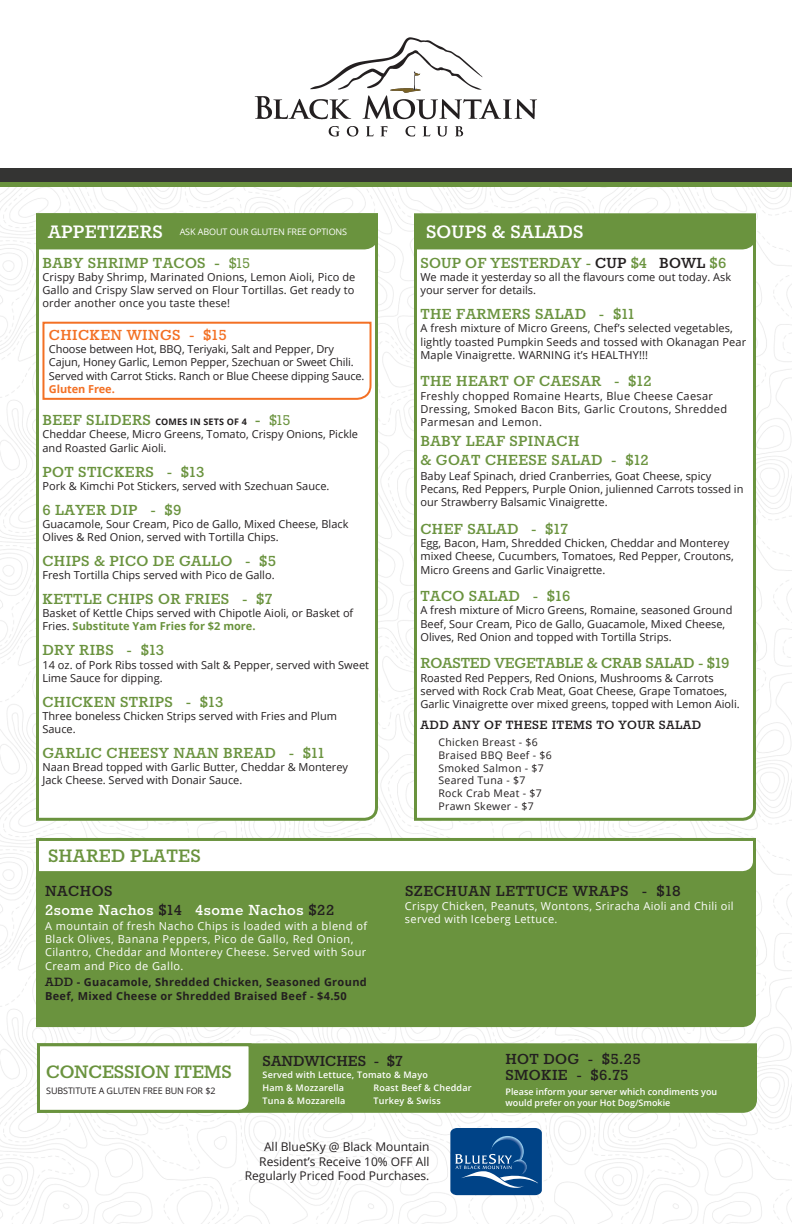
<style>
.page{position:relative;width:792px;height:1224px;background:#fff}
.page>*{position:absolute;margin:0;border:0;box-sizing:border-box;transform-origin:0 0}
.t1{font:700 21px "Rokkitt";letter-spacing:.01em;color:#fff}
.t2{font:700 21px "Rokkitt";letter-spacing:-.01em;color:#6a933e}
.t3{font:700 21px "Rokkitt";letter-spacing:.01em;color:#6a933e}
.t4{font:700 17px "Rokkitt";letter-spacing:.02em;color:#6a933e}
.t5{font:700 17px "Rokkitt";letter-spacing:.03em;color:#231f20}
.t6{font:700 17px "Rokkitt";letter-spacing:-.01em;color:#6a933e}
.t7{font:700 17px "Rokkitt";letter-spacing:.03em;color:#fff}
.t8{font:700 17px "Rokkitt";letter-spacing:.02em;color:#f37024}
.t9{font:700 17px "Rokkitt";color:#231f20}
.t10{font:700 14px "Rokkitt";letter-spacing:.03em;color:#231f20}
.t11{font:12px/14.4px "Open Sans";color:#231f20;text-align:right}
.t12{font:11px/13.2px "Open Sans";color:#231f20}
.t13{font:11px/13.2px "Open Sans";letter-spacing:.04em;color:#fff}
.t14{font:11px/13.2px "Open Sans";letter-spacing:.03em;color:#231f20}
.t15{font:700 11px/13.2px "Open Sans";letter-spacing:.03em;color:#231f20}
.t16{font:10.5px "Open Sans";letter-spacing:.03em;color:#231f20}
.t17{font:600 9px "Open Sans";letter-spacing:.02em;color:#fff}
.t18{font:600 9px/10.8px "Open Sans";color:#fff}
.t19{font:700 9px "Open Sans";letter-spacing:.02em;color:#231f20}
.t20{font:9px "Open Sans";letter-spacing:-.01em;color:#231f20}
.t21{font:9px "Open Sans";letter-spacing:-.01em;color:#fff}
.s1{font-weight:400}
.s2{font-weight:700;color:#f37024}
.s3{font-family:"Rokkitt";font-size:17px;color:#6a933e}
.s4{font-family:"Rokkitt";font-weight:400;font-size:17px;color:#6a933e}
.s5{font-weight:700;color:#6a933e}
.s6{color:#231f20}
.s7{font-family:"Rokkitt";font-size:14px}
</style>
<div class="page">
<img style="left:0;top:187px;width:792px;height:1037px">
<svg style="left:412px;top:231px;width:346px;height:591px"></svg>
<svg style="left:34px;top:212px;width:346px;height:610px"></svg>
<img style="left:255px;top:37px;width:282px;height:100px">
<div style="left:36px;top:213px;width:342px;height:36px;background:#6a933e"></div>
<div style="left:414px;top:213px;width:342px;height:36px;background:#6a933e"></div>
<div style="left:36px;top:876px;width:720px;height:151px;background:#6a933e"></div>
<div style="left:0;top:168px;width:792px;height:18px;background:#343433"></div>
<div style="left:0;top:182px;width:792px;height:5px;background:#6a933e"></div>
<svg style="left:41px;top:321px;width:332px;height:80px"></svg>
<svg style="left:34px;top:836px;width:724px;height:40px"></svg>
<svg style="left:450px;top:1128px;width:92px;height:67px;background:#1a5693"></svg>
<div style="left:253px;top:1043px;width:504px;height:70px;background:#6a933e"></div>
<svg style="left:35px;top:1042px;width:218px;height:72px"></svg>
<p class="t1" style="left:48px;top:221px;width:116px">APPETIZERS</p>
<p class="t1" style="left:426px;top:221px;width:159px">SOUPS &amp; SALADS</p>
<p class="t4" style="left:42px;top:254px;width:209px">BABY SHRIMP TACOS <span class="s1">- $15</span></p>
<p class="t12" style="left:42px;top:270px;width:314px;text-align:justify">Crispy Baby Shrimp, Marinated Onions, Lemon Aioli, Pico de Gallo and Crispy Slaw served on Flour Tortillas. Get ready to order another once you taste these!</p>
<p class="t8" style="left:49px;top:326px;width:179px">CHICKEN WINGS - $15</p>
<p class="t12" style="left:49px;top:342px;width:317px">Choose between Hot, BBQ, Teriyaki, Salt and Pepper, Dry Cajun, Honey Garlic, Lemon Pepper, Szechuan or Sweet Chili.<br>Served with Carrot Sticks. Ranch or Blue Cheese dipping Sauce.<br><span class="s2">Gluten Free.</span></p>
<p class="t19" style="left:42px;top:416px;width:249px"><span class="s3">BEEF SLIDERS</span> COMES IN SETS OF 4 <span class="s4">- $15</span></p>
<p class="t12" style="left:42px;top:428px;width:317px">Cheddar Cheese, Micro Greens, Tomato, Crispy Onions, Pickle and Roasted Garlic Aioli.</p>
<p class="t4" style="left:42px;top:463px;width:163px">POT STICKERS - $13</p>
<p class="t12" style="left:42px;top:479px;width:288px">Pork &amp; Kimchi Pot Stickers, served with Szechuan Sauce.</p>
<p class="t4" style="left:42px;top:501px;width:140px">6 LAYER DIP - $9</p>
<p class="t12" style="left:42px;top:517px;width:308px">Guacamole, Sour Cream, Pico de Gallo, Mixed Cheese, Black<br>Olives &amp; Red Onion, served with Tortilla Chips.</p>
<p class="t4" style="left:42px;top:552px;width:235px">CHIPS &amp; PICO DE GALLO - $5</p>
<p class="t12" style="left:42px;top:568px;width:234px">Fresh Tortilla Chips served with Pico de Gallo.</p>
<p class="t4" style="left:42px;top:590px;width:231px">KETTLE CHIPS OR FRIES - $7</p>
<p class="t12" style="left:42px;top:606px;width:312px">Basket of Kettle Chips served with Chipotle Aioli, or Basket of<br>Fries. <span class="s5">Substitute Yam Fries for $2 more.</span></p>
<p class="t4" style="left:42px;top:642px;width:123px">DRY RIBS - $13</p>
<p class="t12" style="left:42px;top:658px;width:328px">14 oz. of Pork Ribs tossed with Salt &amp; Pepper, served with Sweet<br>Lime Sauce for dipping.</p>
<p class="t4" style="left:42px;top:693px;width:182px">CHICKEN STRIPS - $13</p>
<p class="t12" style="left:42px;top:709px;width:296px">Three boneless Chicken Strips served with Fries and Plum<br>Sauce.</p>
<p class="t4" style="left:42px;top:744px;width:283px">GARLIC CHEESY NAAN BREAD - $11</p>
<p class="t12" style="left:42px;top:760px;width:307px">Naan Bread topped with Garlic Butter, Cheddar &amp; Monterey</p>
<p class="t12" style="left:42px;top:774px;width:201px">Jack Cheese. Served with Donair Sauce.</p>
<p class="t21" style="left:180px;top:226px;width:169px">ASK ABOUT OUR GLUTEN FREE OPTIONS</p>
<p class="t4" style="left:420px;top:254px;width:308px">SOUP OF YESTERDAY - <span class="s6">CUP</span> $4 <span class="s6">BOWL</span> $6</p>
<p class="t12" style="left:420px;top:270px;width:312px">We made it yesterday so all the flavours come out today. Ask your server for details.</p>
<p class="t4" style="left:420px;top:305px;width:216px">THE FARMERS SALAD - $11</p>
<p class="t12" style="left:420px;top:321px;width:327px">A fresh mixture of Micro Greens, Chef’s selected vegetables, lightly toasted Pumpkin Seeds and tossed with Okanagan Pear<br>Maple Vinaigrette. WARNING it’s HEALTHY!!!</p>
<p class="t4" style="left:420px;top:372px;width:233px">THE HEART OF CAESAR - $12</p>
<p class="t14" style="left:420px;top:389px;width:308px">Freshly chopped Romaine Hearts, Blue Cheese Caesar<br>Dressing, Smoked Bacon Bits, Garlic Croutons, Shredded<br>Parmesan and Lemon.</p>
<p class="t4" style="left:420px;top:432px;width:161px">BABY LEAF SPINACH</p>
<p class="t4" style="left:420px;top:451px;width:230px">&amp; GOAT CHEESE SALAD - $12</p>
<p class="t12" style="left:420px;top:469px;width:325px">Baby Leaf Spinach, dried Cranberries, Goat Cheese, spicy<br>Pecans, Red Peppers, Purple Onion, julienned Carrots tossed in our Strawberry Balsamic Vinaigrette.</p>
<p class="t4" style="left:420px;top:520px;width:149px">CHEF SALAD - $17</p>
<p class="t12" style="left:420px;top:536px;width:315px">Egg, Bacon, Ham, Shredded Chicken, Cheddar and Monterey mixed Cheese, Cucumbers, Tomatoes, Red Pepper, Croutons,<br>Micro Greens and Garlic Vinaigrette.</p>
<p class="t4" style="left:420px;top:587px;width:151px">TACO SALAD - $16</p>
<p class="t12" style="left:420px;top:603px;width:313px">A fresh mixture of Micro Greens, Romaine, seasoned Ground<br>Beef, Sour Cream, Pico de Gallo, Guacamole, Mixed Cheese,<br>Olives, Red Onion and topped with Tortilla Strips.</p>
<p class="t6" style="left:420px;top:654px;width:311px">ROASTED VEGETABLE &amp; CRAB SALAD - $19</p>
<p class="t12" style="left:420px;top:671px;width:321px">Roasted Red Peppers, Red Onions, Mushrooms &amp; Carrots served with Rock Crab Meat, Goat Cheese, Grape Tomatoes,<br>Garlic Vinaigrette over mixed greens, topped with Lemon Aioli.</p>
<p class="t10" style="left:420px;top:718px;width:282px">ADD ANY OF THESE ITEMS TO YOUR SALAD</p>
<p class="t16" style="left:438px;top:735px;width:101px">Chicken Breast - $6</p>
<p class="t16" style="left:438px;top:748px;width:115px">Braised BBQ Beef - $6</p>
<p class="t16" style="left:438px;top:761px;width:107px">Smoked Salmon - $7</p>
<p class="t16" style="left:438px;top:773px;width:88px">Seared Tuna - $7</p>
<p class="t16" style="left:438px;top:786px;width:105px">Rock Crab Meat - $7</p>
<p class="t16" style="left:438px;top:799px;width:97px">Prawn Skewer - $7</p>
<p class="t3" style="left:48px;top:845px;width:154px">SHARED PLATES</p>
<p class="t5" style="left:45px;top:883px;width:69px">NACHOS</p>
<p class="t7" style="left:45px;top:901px;width:291px">2some Nachos <span class="s6">$14</span> 4some Nachos <span class="s6">$22</span></p>
<p class="t13" style="left:45px;top:919px;width:324px">A mountain of fresh Nacho Chips is loaded with a blend of Black Olives, Banana Peppers, Pico de Gallo, Red Onion, Cilantro, Cheddar and Monterey Cheese. Served with Sour Cream and Pico de Gallo.</p>
<p class="t15" style="left:45px;top:976px;width:323px"><span class="s7">ADD</span> - Guacamole, Shredded Chicken, Seasoned Ground<br>Beef, Mixed Cheese or Shredded Braised Beef - $4.50</p>
<p class="t5" style="left:405px;top:883px;width:277px">SZECHUAN LETTUCE WRAPS - $18</p>
<p class="t13" style="left:405px;top:899px;width:330px">Crispy Chicken, Peanuts, Wontons, Sriracha Aioli and Chili oil served with Iceberg Lettuce.</p>
<p class="t2" style="left:46px;top:1061px;width:187px">CONCESSION ITEMS</p>
<p class="t20" style="left:46px;top:1085px;width:171px">SUBSTITUTE A GLUTEN FREE BUN FOR $2</p>
<p class="t9" style="left:263px;top:1052px;width:141px">SANDWICHES - $7</p>
<p class="t17" style="left:263px;top:1069px;width:167px">Served with Lettuce, Tomato &amp; Mayo</p>
<p class="t17" style="left:263px;top:1082px;width:83px">Ham &amp; Mozzarella</p>
<p class="t17" style="left:374px;top:1082px;width:99px">Roast Beef &amp; Cheddar</p>
<p class="t17" style="left:263px;top:1095px;width:84px">Tuna &amp; Mozzarella</p>
<p class="t17" style="left:374px;top:1095px;width:69px">Turkey &amp; Swiss</p>
<p class="t11" style="left:245px;top:1139px;width:186px">All BlueSKy @ Black Mountain<br>Resident’s Receive 10% OFF All<br>Regularly Priced Food Purchases.</p>
<p class="t5" style="left:506px;top:1050px;width:137px">HOT DOG - $5.25</p>
<p class="t5" style="left:506px;top:1066px;width:125px">SMOKIE - $6.75</p>
<p class="t18" style="left:506px;top:1086px;width:213px">Please inform your server which condiments you would prefer on your Hot Dog/Smokie</p>
</div>
